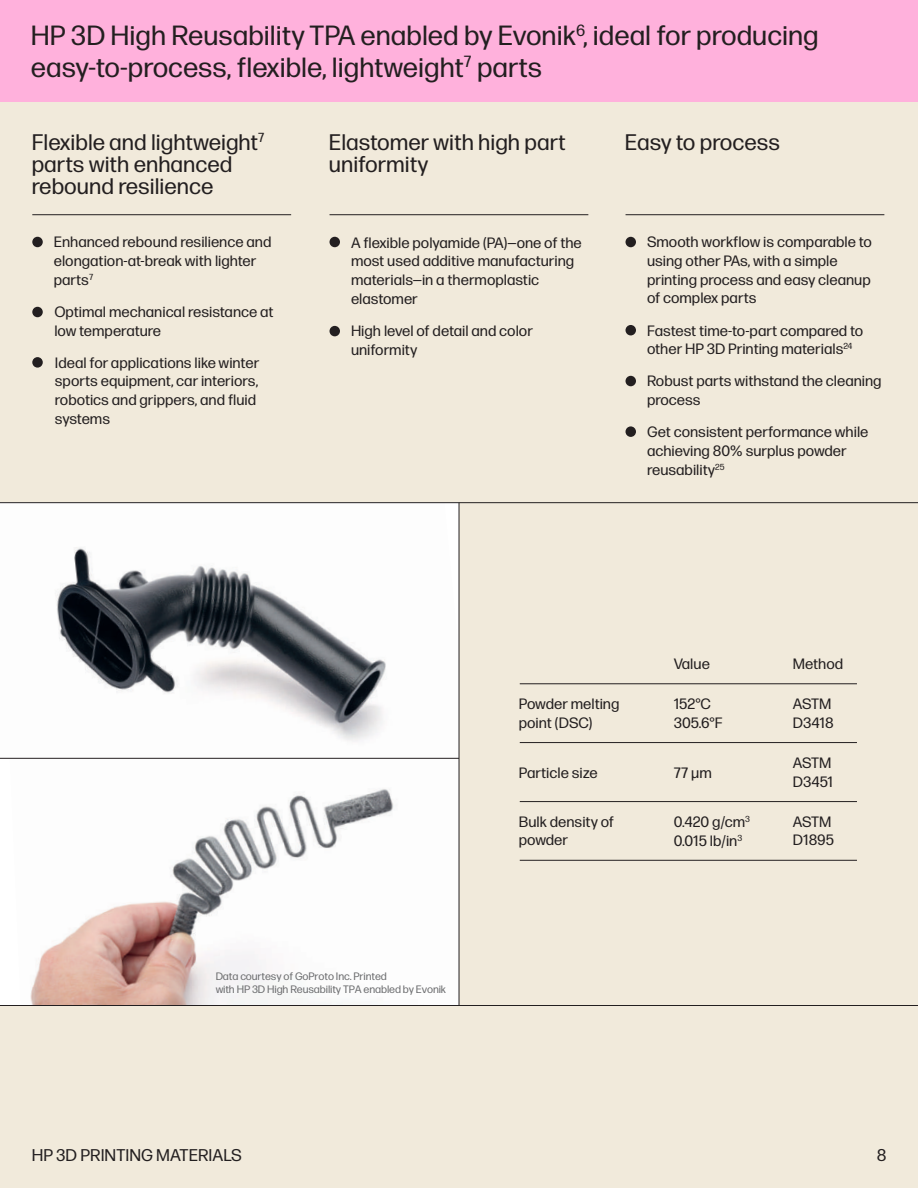
<style>
.page{position:relative;width:918px;height:1188px;background:#f1eadb}
.page>*{position:absolute;margin:0;border:0;box-sizing:border-box;transform-origin:0 0}
.t1{font:27.75px/31.3px "Forma DJR Micro";color:#231f20}
.t2{font:22.5px/22.5px "Forma DJR Micro";color:#231f20}
.t3{font:16.95px "Forma DJR Micro";color:#231f20}
.t4{font:15px/18.8px "Forma DJR Micro";color:#231f20}
.t5{font:10.8px/12.9px "Forma DJR Micro";letter-spacing:-.01em;color:#6d6e70}
</style>
<div class="page">
<hr style="left:520px;top:860px;width:337px;height:1px;background:#231f20">
<hr style="left:520px;top:801px;width:337px;height:1px;background:#231f20">
<hr style="left:520px;top:742px;width:337px;height:1px;background:#231f20">
<hr style="left:520px;top:684px;width:337px;height:1px;background:#231f20">
<div style="left:0;top:0;width:918px;height:102px;background:#ffb1dc"></div>
<div style="left:0;top:758px;width:459px;height:248px;background:#fff"></div>
<img style="left:30px;top:759px;width:429px;height:246px">
<img style="left:0;top:503px;width:459px;height:255px">
<hr style="left:0;top:758px;width:459px;height:1px;background:#231f20">
<hr style="left:0;top:502px;width:918px;height:1px;background:#231f20">
<hr style="left:0;top:1005px;width:918px;height:1px;background:#231f20">
<hr style="left:459px;top:503px;width:1px;height:503px;background:#231f20">
<div style="left:32px;top:237px;width:11px;height:10px;background:#231f20;border-radius:50%"></div>
<div style="left:32px;top:307px;width:11px;height:10px;background:#231f20;border-radius:50%"></div>
<div style="left:32px;top:357px;width:11px;height:11px;background:#231f20;border-radius:50%"></div>
<div style="left:330px;top:237px;width:10px;height:10px;background:#231f20;border-radius:50%"></div>
<div style="left:330px;top:326px;width:10px;height:10px;background:#231f20;border-radius:50%"></div>
<div style="left:626px;top:237px;width:10px;height:10px;background:#231f20;border-radius:50%"></div>
<div style="left:626px;top:325px;width:10px;height:10px;background:#231f20;border-radius:50%"></div>
<div style="left:626px;top:376px;width:10px;height:10px;background:#231f20;border-radius:50%"></div>
<div style="left:626px;top:426px;width:10px;height:11px;background:#231f20;border-radius:50%"></div>
<hr style="left:32px;top:214px;width:259px;height:1px;background:#231f20">
<hr style="left:330px;top:214px;width:258px;height:1px;background:#231f20">
<hr style="left:626px;top:214px;width:258px;height:1px;background:#231f20">
<h1 class="t1" style="left:31px;top:18px;width:789px">HP 3D High Reusability TPA enabled by Evonik<sup>6</sup>, ideal for producing easy-to-process, flexible, lightweight<sup>7</sup> parts</h1>
<h2 class="t2" style="left:32px;top:129px;width:234px">Flexible and lightweight<sup>7 </sup>parts with enhanced rebound resilience</h2>
<h2 class="t2" style="left:329px;top:129px;width:238px">Elastomer with high part uniformity</h2>
<h2 class="t2" style="left:625px;top:129px;width:157px">Easy to process</h2>
<p class="t4" style="left:54px;top:232px;width:219px">Enhanced rebound resilience and elongation-at-break with lighter parts<sup>7</sup></p>
<p class="t4" style="left:54px;top:301px;width:221px">Optimal mechanical resistance at low temperature</p>
<p class="t4" style="left:55px;top:352px;width:206px">Ideal for applications like winter sports equipment, car interiors, robotics and grippers, and fluid systems</p>
<p class="t4" style="left:351px;top:232px;width:232px">A flexible polyamide (PA)—one of the most used additive manufacturing materials—in a thermoplastic elastomer</p>
<p class="t4" style="left:351px;top:321px;width:183px">High level of detail and color uniformity</p>
<p class="t4" style="left:647px;top:232px;width:226px">Smooth workflow is comparable to using other PAs, with a simple printing process and easy cleanup of complex parts</p>
<p class="t4" style="left:647px;top:320px;width:218px">Fastest time-to-part compared to other HP 3D Printing materials<sup>24</sup></p>
<p class="t4" style="left:647px;top:371px;width:236px">Robust parts withstand the cleaning process</p>
<p class="t4" style="left:647px;top:421px;width:223px">Get consistent performance while achieving 80% surplus powder reusability<sup>25</sup></p>
<p class="t4" style="left:674px;top:653px;width:38px">Value</p>
<p class="t4" style="left:793px;top:653px;width:52px">Method</p>
<p class="t4" style="left:519px;top:693px;width:102px">Powder melting point (DSC)</p>
<p class="t4" style="left:674px;top:693px;width:51px">152°C<br>305.6°F</p>
<p class="t4" style="left:519px;top:763px;width:81px">Particle size</p>
<p class="t4" style="left:519px;top:811px;width:97px">Bulk density of powder</p>
<p class="t4" style="left:674px;top:763px;width:40px">77 μm</p>
<p class="t4" style="left:674px;top:811px;width:78px">0.420 g/cm<sup>3<br></sup>0.015 lb/in<sup>3</sup></p>
<p class="t4" style="left:793px;top:693px;width:42px">ASTM<br>D3418</p>
<p class="t4" style="left:793px;top:752px;width:42px">ASTM<br>D3451</p>
<p class="t4" style="left:793px;top:811px;width:43px">ASTM<br>D1895</p>
<p class="t5" style="left:216px;top:969px;width:232px">Data courtesy of GoProto Inc. Printed<br>with HP 3D High Reusability TPA enabled by Evonik</p>
<p class="t3" style="left:32px;top:1143px;width:212px">HP 3D PRINTING MATERIALS</p>
<p class="t3" style="left:877px;top:1143px;width:11px">8</p>
</div>
